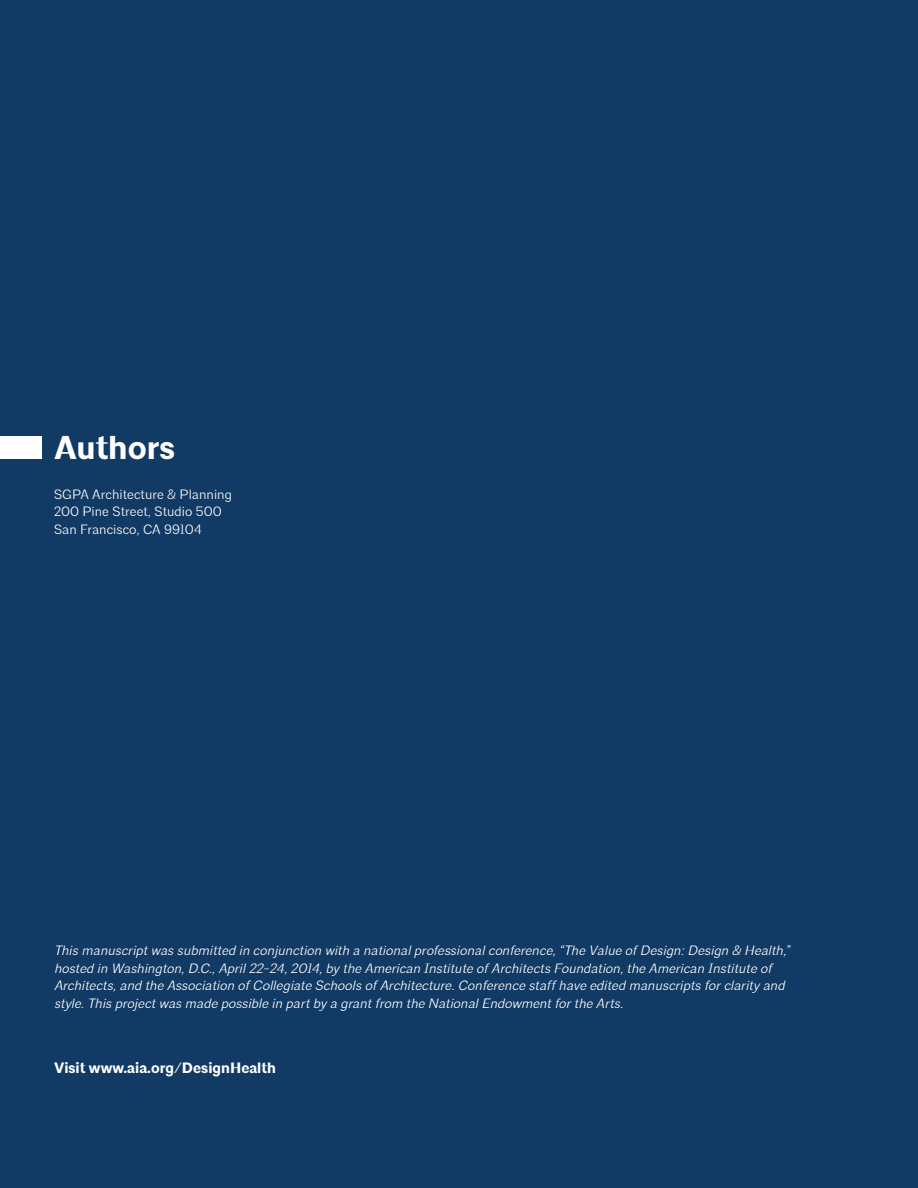
<style>
.page{position:relative;width:918px;height:1188px;background:#113a64}
.page>*{position:absolute;margin:0;border:0;box-sizing:border-box;transform-origin:0 0}
.t1{font:700 33px "Architype";color:#fff}
.t2{font:700 15px "Architype";color:#fff}
.t3{font:italic 300 13.5px/17.7px "Architype";color:#fff}
.t4{font:300 13.5px/17.7px "Architype";color:#fff}
</style>
<div class="page">
<div style="left:0;top:436px;width:41px;height:23px;background:#fff"></div>
<h1 class="t1" style="left:54px;top:428px;width:122px">Authors</h1>
<p class="t4" style="left:54px;top:485px;width:179px">SGPA Architecture &amp; Planning<br>200 Pine Street, Studio 500<br>San Francisco, CA 99104</p>
<p class="t3" style="left:54px;top:942px;width:741px">Thismanuscriptwassubmitted in conjunction with a nationalprofessionalconference,“The Value ofDesign:Design &amp; Health,” hosted in Washington,D.C.,April22-24,2014,by the American Institute ofArchitectsFoundation,the American Institute of Architects,and the Association ofCollegiate SchoolsofArchitecture.Conference staffhave edited manuscriptsforclarity and style.Thisprojectwasmade possible in partby a grantfrom the NationalEndowmentforthe Arts.</p>
<p class="t2" style="left:54px;top:1059px;width:224px">Visit www.aia.org/DesignHealth</p>
</div>
